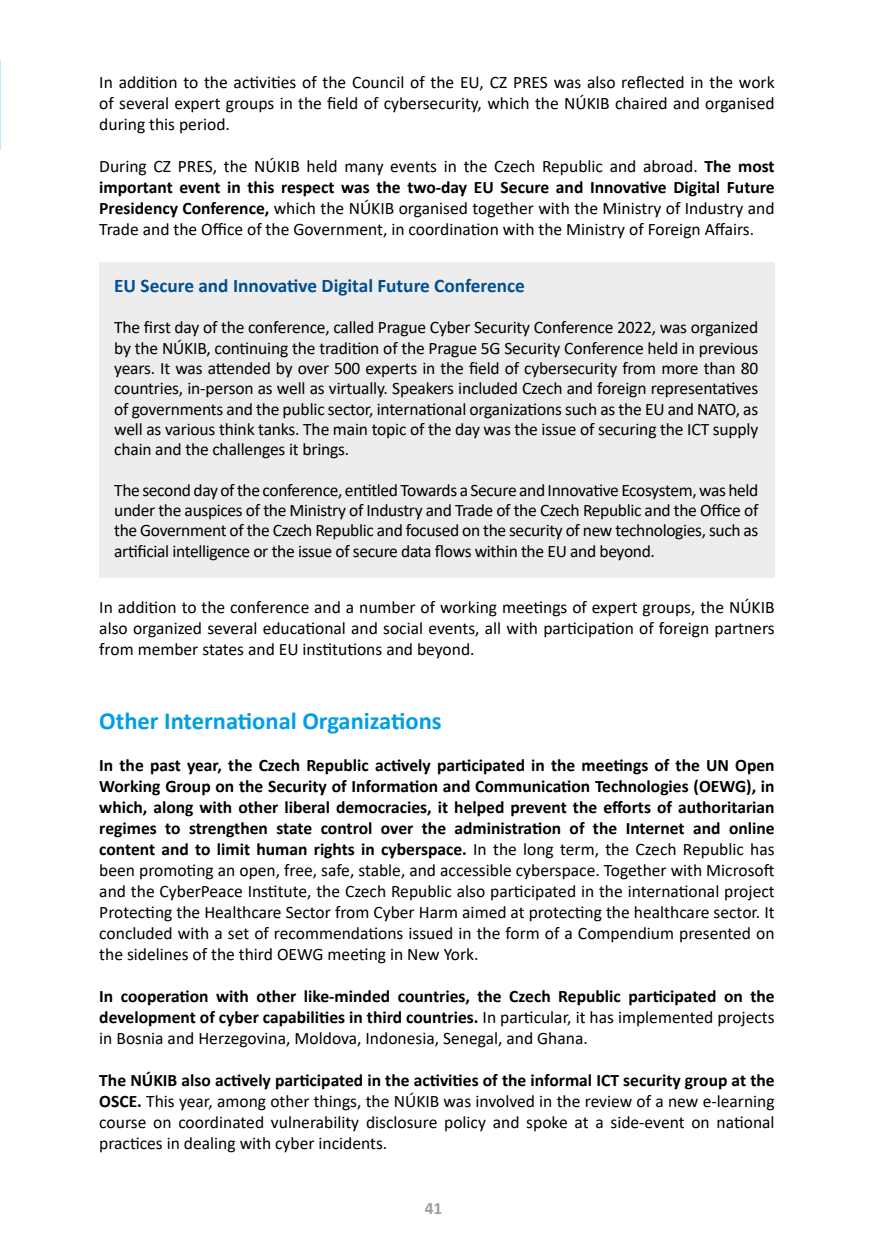
<style>
.page{position:relative;width:874px;height:1241px;background:#fff}
.page>*{position:absolute;margin:0;border:0;box-sizing:border-box;transform-origin:0 0}
.t1{font:700 24.5px "Calibri";color:#009fe3}
.t2{font:700 19.25px "Calibri";color:#004f91}
.t3{font:17.5px/21px "Calibri";color:#000;text-align:justify}
.t4{font:700 17.5px/21px "Calibri";color:#000;text-align:justify}
.t5{font:700 17.5px "Calibri";color:#9d9d9c}
.s1{font-weight:700}
.s2{font-weight:400}
</style>
<div class="page">
<div style="left:99px;top:262px;width:675px;height:315px;background:#ededed"></div>
<p class="t3" style="left:99px;top:71px;width:676px">In addition to the activities of the Council of the EU, CZ PRES was also reflected in the work of several expert groups in the field of cybersecurity, which the NÚKIB chaired and organised during this period.</p>
<p class="t3" style="left:99px;top:155px;width:676px">During CZ PRES, the NÚKIB held many events in the Czech Republic and abroad. <span class="s1">The most important event in this respect was the two-day EU Secure and Innovative Digital Future Presidency Conference,</span> which the NÚKIB organised together with the Ministry of Industry and Trade and the Office of the Government, in coordination with the Ministry of Foreign Affairs.</p>
<p class="t2" style="left:114px;top:272px;width:412px">EU Secure and Innovative Digital Future Conference</p>
<p class="t3" style="left:114px;top:317px;width:645px;line-height:20.3px">The first day of the conference, called Prague Cyber Security Conference 2022, was organized by the NÚKIB, continuing the tradition of the Prague 5G Security Conference held in previous years. It was attended by over 500 experts in the field of cybersecurity from more than 80 countries, in-person as well as virtually. Speakers included Czech and foreign representatives of governments and the public sector, international organizations such as the EU and NATO, as well as various think tanks. The main topic of the day was the issue of securing the ICT supply chain and the challenges it brings.</p>
<p class="t3" style="left:114px;top:479px;width:645px;line-height:20.3px">The second day of the conference, entitled Towards a Secure and Innovative Ecosystem, was held under the auspices of the Ministry of Industry and Trade of the Czech Republic and the Office of the Government of the Czech Republic and focused on the security of new technologies, such as artificial intelligence or the issue of secure data flows within the EU and beyond.</p>
<p class="t3" style="left:99px;top:596px;width:676px">In addition to the conference and a number of working meetings of expert groups, the NÚKIB also organized several educational and social events, all with participation of foreign partners from member states and EU institutions and beyond.</p>
<h1 class="t1" style="left:99px;top:703px;width:343px">Other International Organizations</h1>
<p class="t3" style="left:99px;top:753px;width:676px"><span class="s1">In the past year, the Czech Republic actively participated in the meetings of the UN Open Working Group on the Security of Information and Communication Technologies (OEWG), in which, along with other liberal democracies, it helped prevent the efforts of authoritarian regimes to strengthen state control over the administration of the Internet and online content and to limit human rights in cyberspace.</span> In the long term, the Czech Republic has been promoting an open, free, safe, stable, and accessible cyberspace. Together with Microsoft and the CyberPeace Institute, the Czech Republic also participated in the international project Protecting the Healthcare Sector from Cyber Harm aimed at protecting the healthcare sector. It concluded with a set of recommendations issued in the form of a Compendium presented on the sidelines of the third OEWG meeting in New York.</p>
<p class="t4" style="left:99px;top:984px;width:676px">In cooperation with other like-minded countries, the Czech Republic participated on the development of cyber capabilities in third countries. <span class="s2">In particular, it has implemented projects in Bosnia and Herzegovina, Moldova, Indonesia, Senegal, and Ghana.</span></p>
<p class="t3" style="left:99px;top:1068px;width:676px"><span class="s1">The NÚKIB also actively participated in the activities of the informal ICT security group at the OSCE.</span> This year, among other things, the NÚKIB was involved in the review of a new e-learning course on coordinated vulnerability disclosure policy and spoke at a side-event on national practices in dealing with cyber incidents.</p>
<p class="t5" style="left:424px;top:1195px;width:19px">41</p>
</div>
